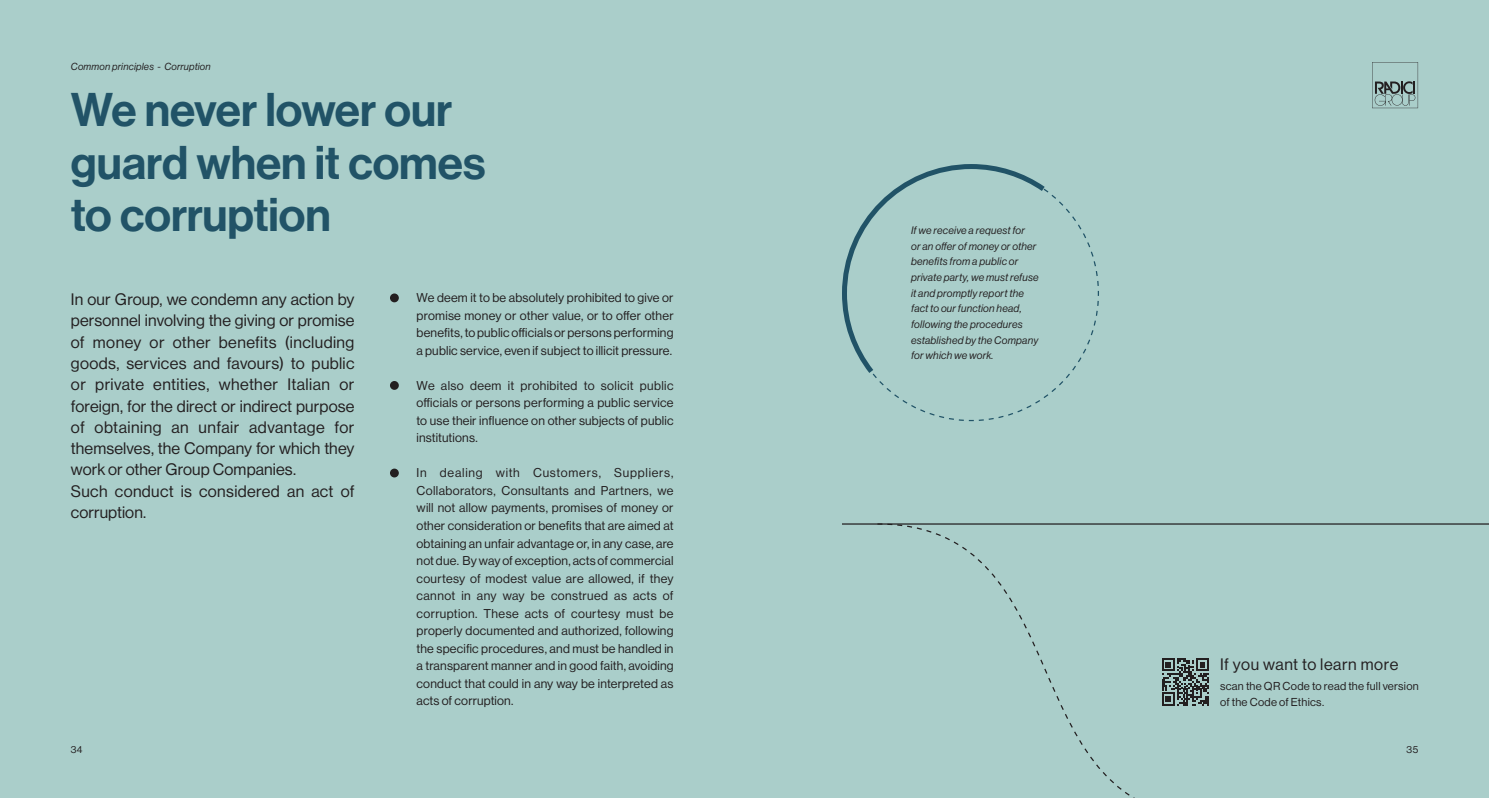
<style>
.page{position:relative;width:1489px;height:798px;background:#fff}
.page>*{position:absolute;margin:0;border:0;box-sizing:border-box;transform-origin:0 0}
.t1{font:46.25px/52.5px "N Haas Grotesk DS Pro 65 Md";color:#215367}
.Testo_normale{font:16.25px/21.2px "N Haas Grotesk DS Pro 55 Rg";letter-spacing:.01em;color:#231f20;text-align:justify}
.Testo_normale-2{font:16.25px "N Haas Grotesk DS Pro 55 Rg";letter-spacing:.035em;color:#231f20}
.Testo_normale-3{font:12.5px/17.5px "N Haas Grotesk DS Pro 55 Rg";letter-spacing:.015em;color:#231f20;text-align:justify}
.Testo_normale-4{font:11.25px/16.2px "N Haas Grotesk DS Pro 55 Rg";letter-spacing:.025em;color:#231f20}
.Testo_normale-5{font:10.62px/15.6px "N Haas Grotesk DS Pro 56 It";letter-spacing:.02em;color:#231f20}
.Testo_normale-6{font:10px "N Haas Grotesk DS Pro 56 It";letter-spacing:.025em;color:#231f20}
.t2{font:10px "N Haas Grotesk DS Pro 55 Rg";color:#231f20}
</style>
<div class="page">
<div style="left:0;top:0;width:1488px;height:797px;background:#aaceca"></div>
<svg style="left:876px;top:524px;width:339px;height:272px"></svg>
<hr style="left:842px;top:523px;width:646px;height:1px;background:#231f20">
<svg style="left:843px;top:165px;width:256px;height:256px"></svg>
<svg style="left:1372px;top:62px;width:45px;height:46px"></svg>
<div style="left:390px;top:293px;width:9px;height:9px;background:#231f20;border-radius:50%"></div>
<div style="left:390px;top:381px;width:9px;height:8px;background:#231f20;border-radius:50%"></div>
<div style="left:390px;top:468px;width:9px;height:9px;background:#231f20;border-radius:50%"></div>
<svg style="left:1161px;top:657px;width:48px;height:48px"></svg>
<p class="Testo_normale-6" style="left:71px;top:61px;width:141px">Common principles - Corruption</p>
<p class="t1" style="left:71px;top:84px;width:416px">We never lower our guard when it comes to corruption</p>
<p class="Testo_normale" style="left:71px;top:289px;width:285px">In our Group, we condemn any action by personnel involving the giving or promise of money or other benefits (including goods, services and favours) to public or private entities, whether Italian or foreign, for the direct or indirect purpose of obtaining an unfair advantage for themselves, the Company for which they work or other Group Companies.</p>
<p class="Testo_normale" style="left:71px;top:480px;width:285px">Such conduct is considered an act of corruption.</p>
<p class="Testo_normale-3" style="left:416px;top:289px;width:258px">We deem it to be absolutely prohibited to give or promise money or other value, or to offer other benefits, to public officials or persons performing a public service, even if subject to illicit pressure.</p>
<p class="Testo_normale-3" style="left:416px;top:376px;width:258px">We also deem it prohibited to solicit public officials or persons performing a public service to use their influence on other subjects of public institutions.</p>
<p class="Testo_normale-3" style="left:416px;top:464px;width:258px">In dealing with Customers, Suppliers, Collaborators, Consultants and Partners, we will not allow payments, promises of money or other consideration or benefits that are aimed at obtaining an unfair advantage or, in any case, are not due. By way of exception, acts of commercial courtesy of modest value are allowed, if they cannot in any way be construed as acts of corruption. These acts of courtesy must be properly documented and authorized, following the specific procedures, and must be handled in a transparent manner and in good faith, avoiding conduct that could in any way be interpreted as acts of corruption.</p>
<p class="Testo_normale-5" style="left:911px;top:222px;width:129px">If we receive a request for<br>or an offer of money or other benefits from a public or private party, we must refuse it and promptly report the fact to our function head, following the procedures established by the Company for which we work.</p>
<p class="Testo_normale-2" style="left:1219px;top:654px;width:180px">If you want to learn more</p>
<p class="Testo_normale-4" style="left:1219px;top:677px;width:200px">scan the QR Code to read the full version of the Code of Ethics.</p>
<p class="t2" style="left:71px;top:743px;width:13px">34</p>
<p class="t2" style="left:1406px;top:743px;width:13px">35</p>
</div>
